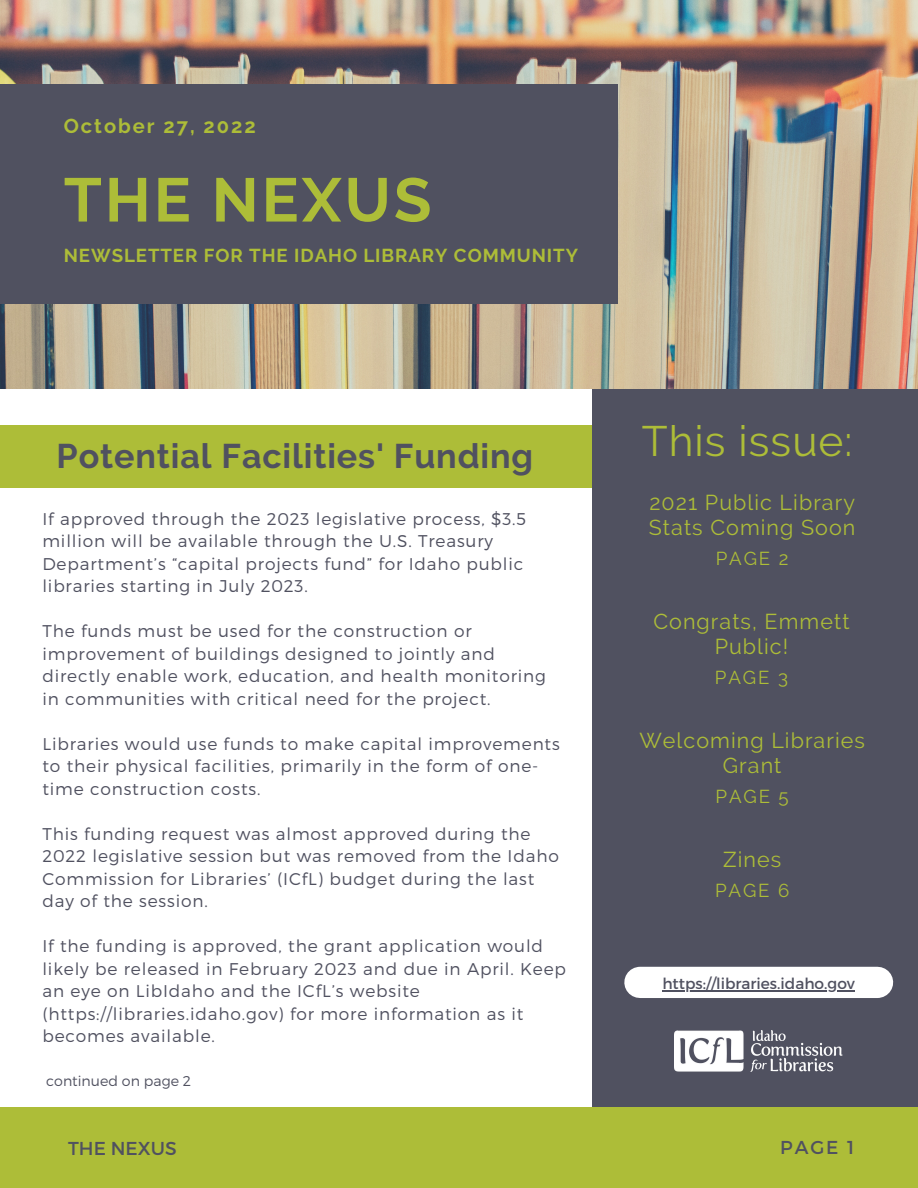
<style>
.page{position:relative;width:918px;height:1188px;background:#fff}
.page>*{position:absolute;margin:0;border:0;box-sizing:border-box;transform-origin:0 0}
.t1{font:700 61.5px "Raleway";letter-spacing:.05em;color:#adbd38}
.t2{font:42.45px "Raleway";letter-spacing:.025em;color:#adbd38}
.t3{font:700 34.05px "Raleway";letter-spacing:.025em;color:#505160}
.t4{font:21.45px/25.3px "Raleway";letter-spacing:.05em;color:#adbd38;text-align:center}
.t5{font:700 20.1px "Raleway";letter-spacing:.1em;color:#adbd38}
.t6{font:18.75px "Montserrat";color:#505160}
.t7{font:700 18.6px "Raleway";letter-spacing:.05em;color:#adbd38}
.t8{font:18.6px "Raleway";letter-spacing:.1em;color:#adbd38}
.t9{font:300 16.95px/22.5px "Montserrat";letter-spacing:.05em;color:#505160}
.t10{font:15.3px "Montserrat";color:#505160}
.t11{font:300 14.25px "Montserrat";color:#505160}
</style>
<div class="page">
<div style="left:0;top:425px;width:608px;height:63px;background:#adbd38"></div>
<div style="left:593px;top:342px;width:325px;height:846px;background:#505160"></div>
<img style="left:0;top:0;width:918px;height:389px">
<div style="left:0;top:84px;width:618px;height:219px;background:#505160"></div>
<div style="left:0;top:1107px;width:918px;height:81px;background:#adbd38"></div>
<div style="left:640px;top:967px;width:237px;height:31px;background:#fff"></div>
<img style="left:675px;top:1031px;width:167px;height:40px">
<hr style="left:662px;top:990px;width:193px;height:1px;background:#505160">
<p class="t5" style="left:64px;top:114px;width:194px">October 27, 2022</p>
<h1 class="t1" style="left:64px;top:164px;width:369px">THE NEXUS</h1>
<p class="t7" style="left:64px;top:245px;width:516px">NEWSLETTER FOR THE IDAHO LIBRARY COMMUNITY</p>
<h3 class="t3" style="left:57px;top:436px;width:478px">Potential Facilities' Funding</h3>
<p class="t9" style="left:42px;top:506px;width:485px">If approved through the 2023 legislative process, $3.5 million will be available through the U.S. Treasury Department’s “capital projects fund” for Idaho public libraries starting in July 2023.</p>
<p class="t9" style="left:42px;top:619px;width:505px">The funds must be used for the construction or improvement of buildings designed to jointly and directly enable work, education, and health monitoring in communities with critical need for the project.</p>
<p class="t9" style="left:42px;top:731px;width:519px">Libraries would use funds to make capital improvements to their physical facilities, primarily in the form of one&shy;time construction costs.</p>
<p class="t9" style="left:42px;top:821px;width:518px">This funding request was almost approved during the 2022 legislative session but was removed from the Idaho Commission for Libraries’ (ICfL) budget during the last day of the session.</p>
<p class="t9" style="left:42px;top:934px;width:525px">If the funding is approved, the grant application would likely be released in February 2023 and due in April. Keep an eye on LibIdaho and the ICfL’s website (https://libraries.idaho.gov) for more information as it becomes available.</p>
<p class="t11" style="left:46px;top:1071px;width:146px">continued on page 2</p>
<h2 class="t2" style="left:642px;top:416px;width:212px">This issue:</h2>
<p class="t4" style="left:649px;top:489px;width:208px;text-align:left">2021 Public Library<br>Stats Coming Soon</p>
<p class="t8" style="left:716px;top:548px;width:74px">PAGE 2</p>
<p class="t4" style="left:653px;top:608px;width:198px">Congrats, Emmett<br>Public!</p>
<p class="t8" style="left:715px;top:667px;width:74px">PAGE 3</p>
<p class="t4" style="left:639px;top:728px;width:227px">Welcoming Libraries<br>Grant</p>
<p class="t8" style="left:716px;top:786px;width:75px">PAGE 5</p>
<p class="t4" style="left:723px;top:847px;width:60px">Zines</p>
<p class="t8" style="left:715px;top:880px;width:76px">PAGE 6</p>
<p class="t10" style="left:662px;top:974px;width:194px">https://libraries.idaho.gov</p>
<p class="t6" style="left:68px;top:1136px;width:110px">THE NEXUS</p>
<p class="t6" style="left:780px;top:1135px;width:75px">PAGE 1</p>
</div>
